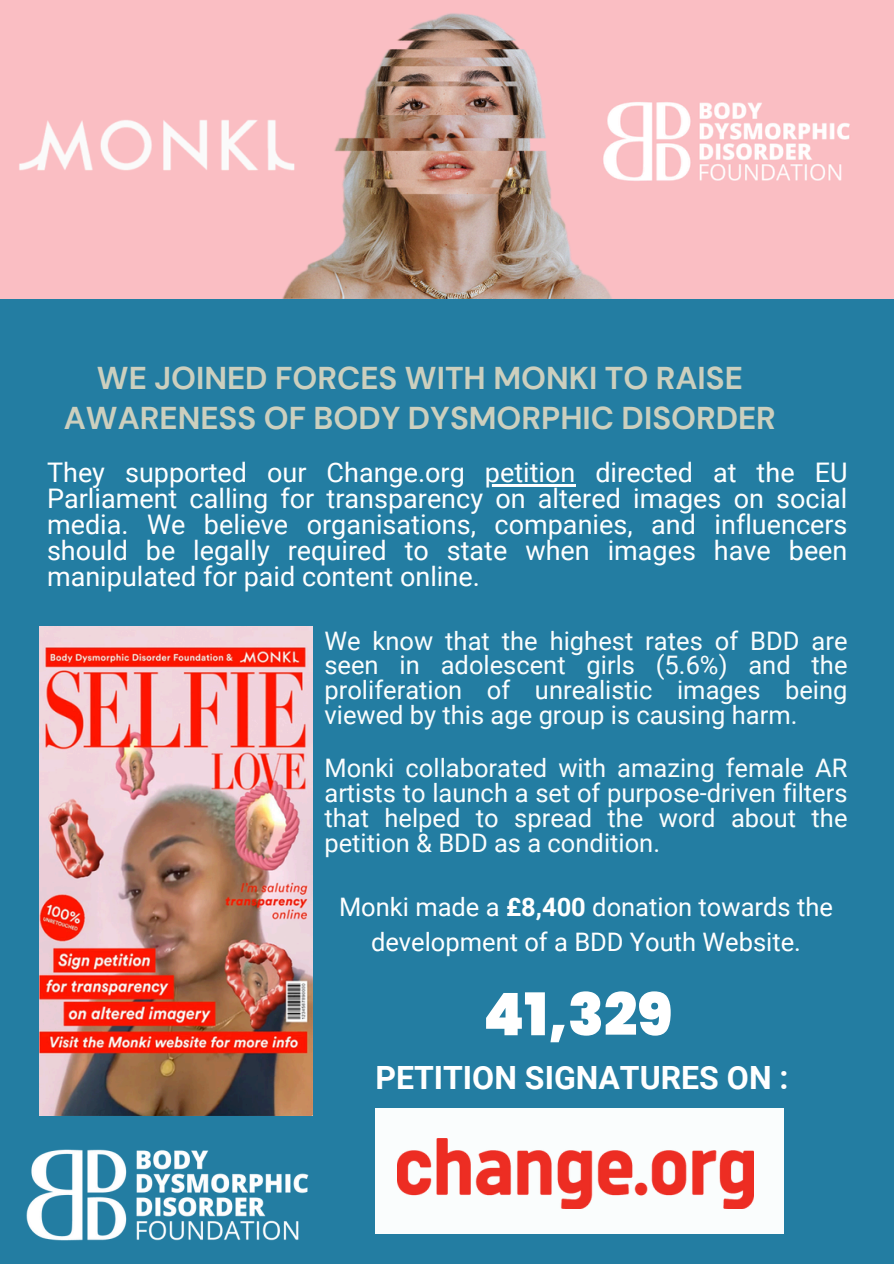
<style>
.page{position:relative;width:894px;height:1264px;background:#fff}
.page>*{position:absolute;margin:0;border:0;box-sizing:border-box;transform-origin:0 0}
.t1{font:900 58.65px "Poppins";color:#fff}
.t2{font:700 31.95px "Roboto";color:#fff}
.t3{font:700 31.5px/40.5px "DM Sans";color:#cccfbe;text-align:center}
.t4{font:27px/25.8px "Roboto";color:#fff;text-align:justify}
.t5{font:25.5px/24.8px "Roboto";color:#fafdfd;text-align:justify}
.t6{font:25.5px/34.8px "Roboto";color:#fff;text-align:center}
.s1{font-weight:700}
</style>
<div class="page">
<div style="left:0;top:0;width:893px;height:1263px;background:#237da2"></div>
<img style="left:26px;top:1149px;width:283px;height:92px">
<img style="left:0;top:0;width:893px;height:298px">
<img style="left:40px;top:627px;width:272px;height:488px">
<div style="left:375px;top:1107px;width:409px;height:126px;background:#fafdfd"></div>
<img style="left:397px;top:1138px;width:356px;height:69px">
<hr style="left:484px;top:484px;width:91px;height:3px;background:#fff">
<p class="t3" style="left:64px;top:358px;width:713px">WE JOINED FORCES WITH MONKI TO RAISE<br>AWARENESS OF BODY DYSMORPHIC DISORDER</p>
<p class="t4" style="left:47px;top:460px;width:419px">They supported our Change.org</p>
<p class="t4" style="left:47px;top:460px;width:801px;text-indent:437px">petition directed at the EU Parliament calling for transparency on altered images on social media. We believe organisations, companies, and influencers should be legally required to state when images have been manipulated for paid content online.</p>
<p class="t5" style="left:324px;top:628px;width:524px">We know that the highest rates of BDD are seen in adolescent girls (5.6%) and the proliferation of unrealistic images being viewed by this age group is causing harm.</p>
<p class="t5" style="left:324px;top:756px;width:524px">Monki collaborated with amazing female AR artists to launch a set of purpose-driven filters that helped to spread the word about the petition &amp; BDD as a condition.</p>
<p class="t6" style="left:339px;top:889px;width:495px">Monki made a <span class="s1">£8,400</span> donation towards the development of a BDD Youth Website.</p>
<p class="t1" style="left:483px;top:973px;width:191px">41,329</p>
<h2 class="t2" style="left:375px;top:1059px;width:414px">PETITION SIGNATURES ON :</h2>
</div>
